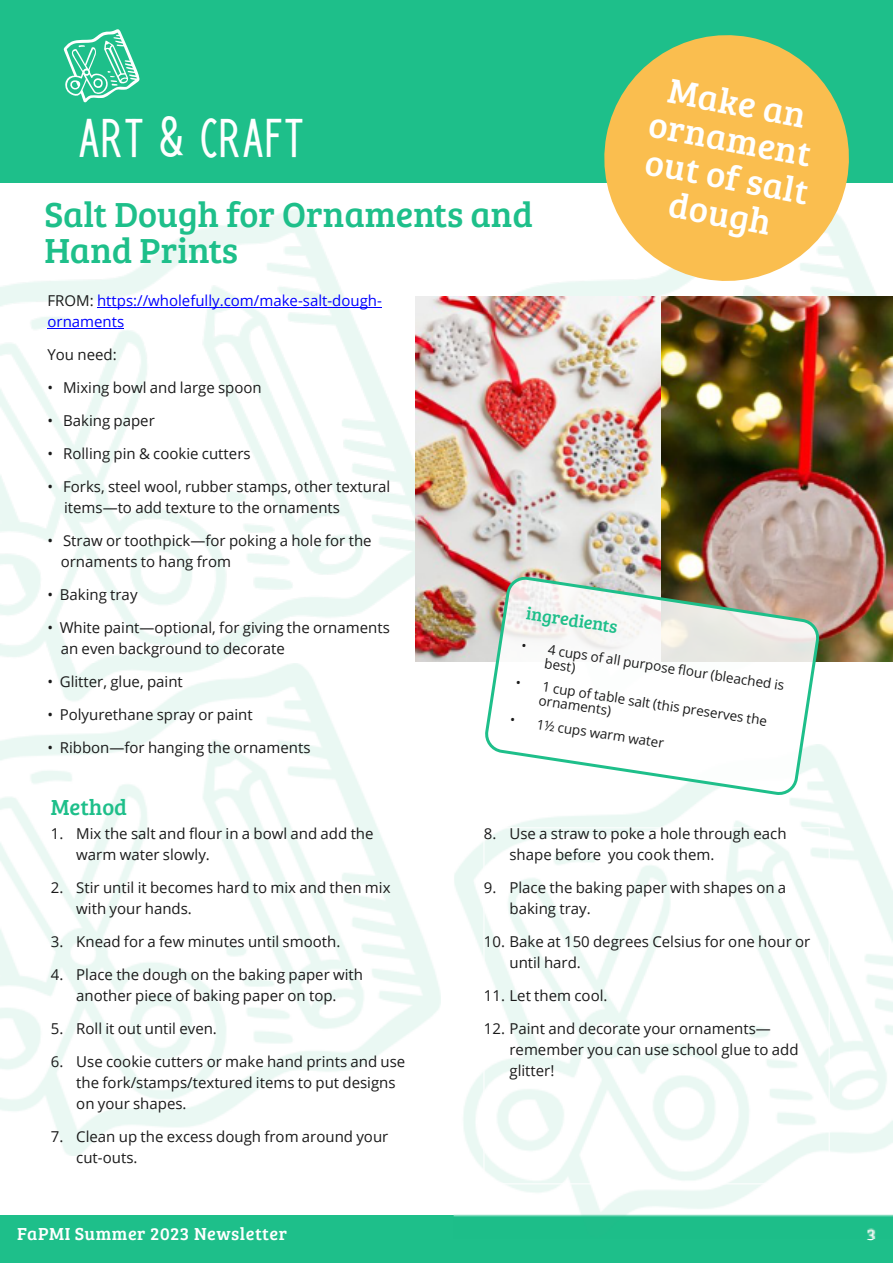
<style>
.page{position:relative;width:893px;height:1263px;background:#fff}
.page>*{position:absolute;margin:0;border:0;box-sizing:border-box;transform-origin:0 0}
.t1{font:45px "Paddington";color:#fff}
.t2{font:36px "Bree Serif";color:#1ebf8a}
.t3{font:36px/37.3px "Bree Serif";color:#fff;text-align:center}
.t4{font:22.5px "Bree Serif";color:#1ebf8a}
.t5{font:18px "Bree Serif";letter-spacing:.03em;color:#fff}
.t6{font:18px "Bree Serif";color:#1ebf8a}
.t7{font:15px/21px "Open Sans";color:#1a1a1a}
.t8{font:15px/21px "Open Sans";color:#00f}
.t9{font:13.5px/14.1px "Open Sans";color:#1a1a1a}
.s1{color:#1a1a1a}
</style>
<div class="page">
<img style="left:464px;top:256px;width:429px;height:406px">
<div style="left:0;top:0;width:893px;height:183px;background:#1ebf8a"></div>
<div style="left:0;top:1215px;width:893px;height:48px;background:#1ebf8a"></div>
<svg style="left:64px;top:29px;width:76px;height:73px"></svg>
<img style="left:0;top:209px;width:440px;height:454px">
<img style="left:454px;top:745px;width:439px;height:493px">
<img style="left:0;top:663px;width:440px;height:493px">
<hr style="left:97px;top:307px;width:285px;height:1px;background:#00f">
<hr style="left:48px;top:328px;width:76px;height:1px;background:#00f">
<svg style="left:594px;top:35px;width:265px;height:256px;fill:#fabe4f"></svg>
<div style="left:484px;top:827px;width:346px;height:357px;border:1px solid #fff"></div>
<img style="left:415px;top:297px;width:478px;height:364px">
<svg style="left:482px;top:574px;width:339px;height:224px"></svg>
<h2 class="t3" style="left:661px;top:67px;width:170px;rotate:11deg">Make an ornament out of salt dough</h2>
<h1 class="t1" style="left:77px;top:116px;width:229px">ART &amp; CRAFT</h1>
<h2 class="t2" style="left:44px;top:188px;width:490px">Salt Dough for Ornaments and</h2>
<h2 class="t2" style="left:44px;top:224px;width:195px">Hand Prints</h2>
<p class="t8" style="left:48px;top:291px;width:336px"><span class="s1">FROM:</span> https://wholefully.com/make-salt-dough&shy;ornaments</p>
<p class="t7" style="left:48px;top:345px;width:71px">You need:</p>
<p class="t7" style="left:48px;top:378px;width:216px">• Mixing bowl and large spoon</p>
<p class="t7" style="left:48px;top:411px;width:109px">• Baking paper</p>
<p class="t7" style="left:48px;top:444px;width:205px">• Rolling pin &amp; cookie cutters</p>
<p class="t7" style="left:64px;top:477px;width:328px;text-indent:-17px">• Forks, steel wool, rubber stamps, other textural items—to add texture to the ornaments</p>
<p class="t7" style="left:61px;top:531px;width:312px;text-indent:-13px">• Straw or toothpick—for poking a hole for the ornaments to hang from</p>
<p class="t7" style="left:48px;top:585px;width:92px">• Baking tray</p>
<p class="t7" style="left:61px;top:618px;width:331px;text-indent:-13px">• White paint—optional, for giving the ornaments an even background to decorate</p>
<p class="t7" style="left:48px;top:672px;width:137px">• Glitter, glue, paint</p>
<p class="t7" style="left:48px;top:705px;width:207px">• Polyurethane spray or paint</p>
<p class="t7" style="left:48px;top:738px;width:265px">• Ribbon—for hanging the ornaments</p>
<p class="t6" style="left:529px;top:600px;width:94px;rotate:9deg">ingredients</p>
<p class="t9" style="left:548px;top:643px;width:242px;text-indent:-26px;rotate:9deg">• 4 cups of all purpose fl our (bleached is best)</p>
<p class="t9" style="left:542px;top:680px;width:230px;text-indent:-26px;rotate:9deg">• 1 cup of table salt (this preserves the ornaments)</p>
<p class="t9" style="left:511px;top:713px;width:157px;rotate:9deg">• 1½ cups warm water</p>
<h3 class="t4" style="left:51px;top:791px;width:78px">Method</h3>
<p class="t7" style="left:76px;top:825px;width:299px;text-indent:-26px">1. Mix the salt and flour in a bowl and add the warm water slowly.</p>
<p class="t7" style="left:76px;top:879px;width:316px;text-indent:-26px">2. Stir until it becomes hard to mix and then mix with your hands.</p>
<p class="t7" style="left:51px;top:933px;width:291px">3. Knead for a few minutes until smooth.</p>
<p class="t7" style="left:51px;top:966px;width:314px;text-align:center">4. Place the dough on the baking paper with another piece of baking paper on top.</p>
<p class="t7" style="left:51px;top:1020px;width:168px">5. Roll it out until even.</p>
<p class="t7" style="left:76px;top:1053px;width:330px;text-indent:-26px">6. Use cookie cutters or make hand prints and use the fork/stamps/textured items to put designs on your shapes.</p>
<p class="t7" style="left:76px;top:1128px;width:314px;text-indent:-26px">7. Clean up the excess dough from around your cut-outs.</p>
<p class="t7" style="left:509px;top:825px;width:279px;text-indent:-26px">8. Use a straw to poke a hole through each shape before you cook them.</p>
<p class="t7" style="left:509px;top:879px;width:278px;text-indent:-26px">9. Place the baking paper with shapes on a baking tray.</p>
<p class="t7" style="left:509px;top:933px;width:302px;text-indent:-26px">10. Bake at 150 degrees Celsius for one hour or until hard.</p>
<p class="t7" style="left:484px;top:987px;width:125px">11. Let them cool.</p>
<p class="t7" style="left:509px;top:1020px;width:291px;text-indent:-26px">12. Paint and decorate your ornaments— remember you can use school glue to add glitter!</p>
<p class="t5" style="left:17px;top:1221px;width:272px">FaPMI Summer 2023 Newsletter</p>
<p class="t5" style="left:867px;top:1221px;width:11px">3</p>
</div>
